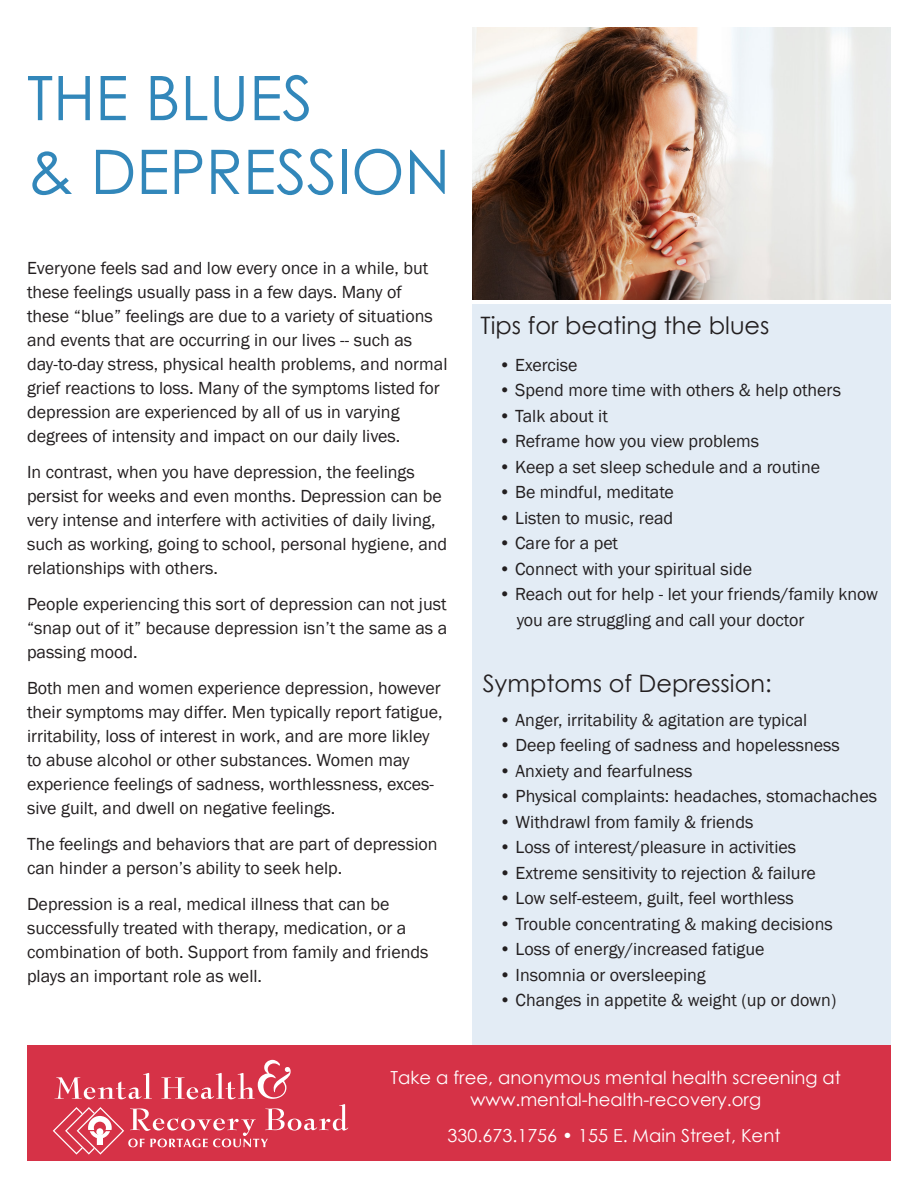
<style>
.page{position:relative;width:918px;height:1188px;background:#fff}
.page>*{position:absolute;margin:0;border:0;box-sizing:border-box;transform-origin:0 0}
.t1{font:61.5px "Century Gothic";color:#3287ba}
.t2{font:24px "Century Gothic";color:#231f20}
.t3{font:18px/24px "Franklin Gothic";color:#231f20}
.t4{font:18px "Century Gothic";color:#fff}
</style>
<div class="page">
<div style="left:473px;top:305px;width:418px;height:757px;background:#e3ecf5"></div>
<div style="left:27px;top:1046px;width:864px;height:115px;background:#d63247"></div>
<svg style="left:53px;top:1060px;width:295px;height:95px"></svg>
<img style="left:472px;top:27px;width:419px;height:272px">
<p class="t1" style="left:27px;top:55px;width:287px">THE BLUES</p>
<p class="t1" style="left:27px;top:129px;width:425px">&amp; DEPRESSION</p>
<p class="t3" style="left:27px;top:256px;width:422px">Everyone feels sad and low every once in a while, but these feelings usually pass in a few days. Many of these “blue” feelings are due to a variety of situations and events that are occurring in our lives -- such as day-to-day stress, physical health problems, and normal grief reactions to loss. Many of the symptoms listed for</p>
<p class="t3" style="left:27px;top:400px;width:374px">depression are experienced by all of us in varying</p>
<p class="t3" style="left:27px;top:424px;width:375px">degrees of intensity and impact on our daily lives.</p>
<p class="t3" style="left:27px;top:460px;width:422px">In contrast, when you have depression, the feelings persist for weeks and even months. Depression can be very intense and interfere with activities of daily living, such as working, going to school, personal hygiene, and relationships with others.</p>
<p class="t3" style="left:27px;top:592px;width:422px;text-align:justify">People experiencing this sort of depression can not just “snap out of it” because depression isn’t the same as a passing mood.</p>
<p class="t3" style="left:27px;top:676px;width:417px;text-align:justify">Both men and women experience depression, however their symptoms may differ. Men typically report fatigue, irritability, loss of interest in work, and are more likley</p>
<p class="t3" style="left:27px;top:748px;width:384px">to abuse alcohol or other substances. Women may</p>
<p class="t3" style="left:27px;top:772px;width:409px">experience feelings of sadness, worthlessness, exces&shy;sive guilt, and dwell on negative feelings.</p>
<p class="t3" style="left:27px;top:832px;width:412px">The feelings and behaviors that are part of depression can hinder a person’s ability to seek help.</p>
<p class="t3" style="left:27px;top:892px;width:364px">Depression is a real, medical illness that can be</p>
<p class="t3" style="left:27px;top:916px;width:381px">successfully treated with therapy, medication, or a</p>
<p class="t3" style="left:27px;top:940px;width:403px">combination of both. Support from family and friends plays an important role as well.</p>
<p class="t2" style="left:481px;top:308px;width:290px">Tips for beating the blues</p>
<p class="t3" style="left:499px;top:353px;width:80px">• Exercise</p>
<p class="t3" style="left:499px;top:379px;width:344px">• Spend more time with others &amp; help others</p>
<p class="t3" style="left:499px;top:404px;width:111px">• Talk about it</p>
<p class="t3" style="left:499px;top:430px;width:262px">• Reframe how you view problems</p>
<p class="t3" style="left:499px;top:455px;width:323px">• Keep a set sleep schedule and a routine</p>
<p class="t3" style="left:499px;top:481px;width:177px">• Be mindful, meditate</p>
<p class="t3" style="left:499px;top:506px;width:176px">• Listen to music, read</p>
<p class="t3" style="left:499px;top:532px;width:121px">• Care for a pet</p>
<p class="t3" style="left:499px;top:557px;width:255px">• Connect with your spiritual side</p>
<p class="t3" style="left:517px;top:582px;width:363px;line-height:25.5px;text-indent:-18px">• Reach out for help - let your friends/family know you are struggling and call your doctor</p>
<p class="t2" style="left:483px;top:667px;width:291px">Symptoms of Depression:</p>
<p class="t3" style="left:499px;top:708px;width:310px">• Anger, irritability &amp; agitation are typical</p>
<p class="t3" style="left:499px;top:734px;width:342px">• Deep feeling of sadness and hopelessness</p>
<p class="t3" style="left:499px;top:759px;width:195px">• Anxiety and fearfulness</p>
<p class="t3" style="left:499px;top:785px;width:379px">• Physical complaints: headaches, stomachaches</p>
<p class="t3" style="left:499px;top:810px;width:256px">• Withdrawl from family &amp; friends</p>
<p class="t3" style="left:499px;top:836px;width:299px">• Loss of interest/pleasure in activities</p>
<p class="t3" style="left:499px;top:861px;width:318px">• Extreme sensitivity to rejection &amp; failure</p>
<p class="t3" style="left:499px;top:887px;width:296px">• Low self-esteem, guilt, feel worthless</p>
<p class="t3" style="left:499px;top:912px;width:335px">• Trouble concentrating &amp; making decisions</p>
<p class="t3" style="left:499px;top:938px;width:267px">• Loss of energy/increased fatigue</p>
<p class="t3" style="left:499px;top:963px;width:208px">• Insomnia or oversleeping</p>
<p class="t3" style="left:499px;top:989px;width:339px">• Changes in appetite &amp; weight (up or down)</p>
<p class="t4" style="left:391px;top:1065px;width:452px">Take a free, anonymous mental health screening at</p>
<p class="t4" style="left:471px;top:1086px;width:292px">www.mental-health-recovery.org</p>
<p class="t4" style="left:448px;top:1123px;width:334px">330.673.1756 • 155 E. Main Street, Kent</p>
</div>
